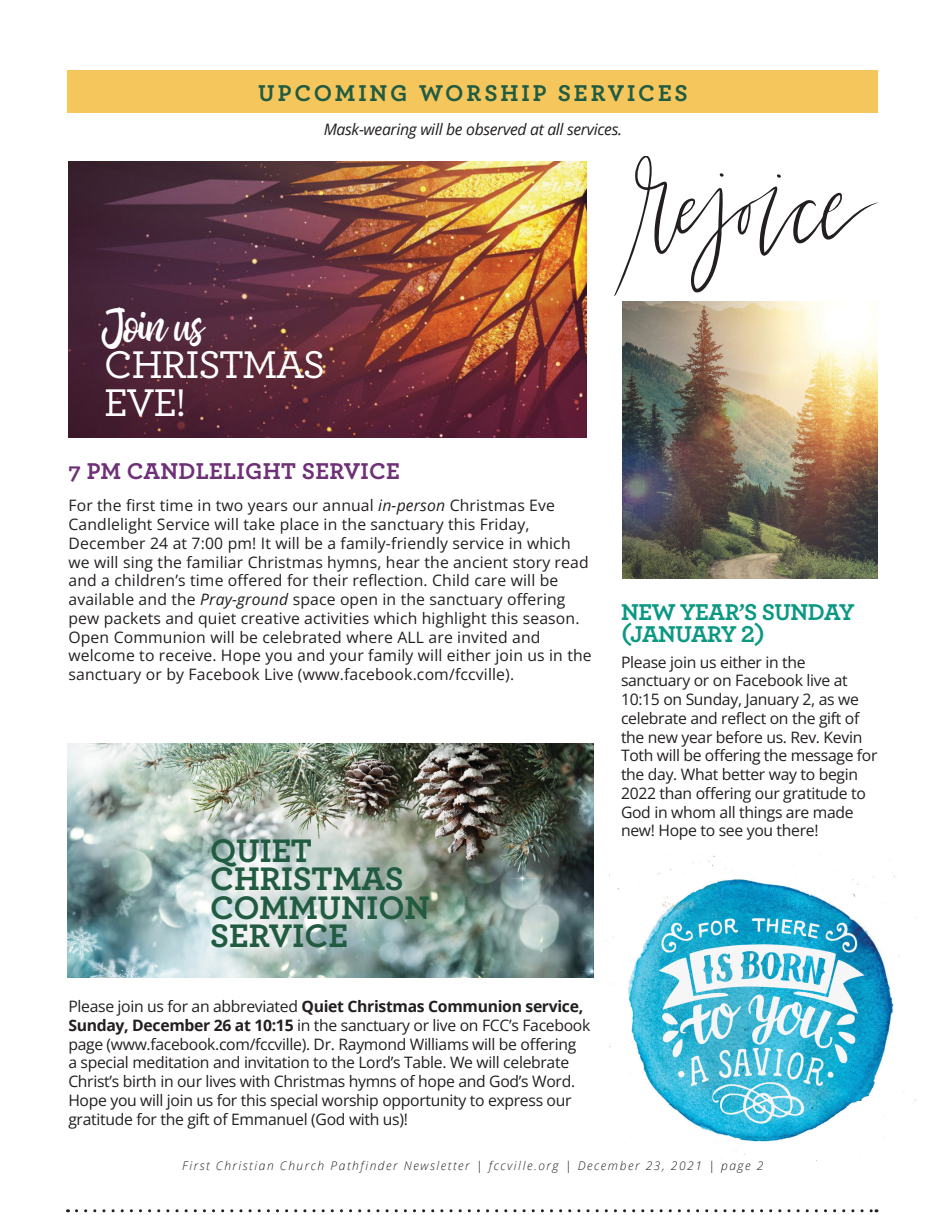
<style>
.page{position:relative;width:945px;height:1215px;background:#fff}
.page>*{position:absolute;margin:0;border:0;box-sizing:border-box;transform-origin:0 0}
.Body_copy{font:42.6px "bhatoshine";letter-spacing:-.03em;color:#fff}
.Body_copy-2{font:500 40.5px "Archer";letter-spacing:-.035em;color:#fff}
.Body_copy-3{font:700 34.2px/28.5px "Archer";color:#215b41}
.Body_copy-4{font:700 24px/22.5px "Archer";letter-spacing:-.02em;color:#0b9883}
.Body_copy-5{font:700 24px "Archer";letter-spacing:.12em;color:#215b41}
.Body_copy-6{font:700 24px "Archer";letter-spacing:.01em;color:#6e3076}
.Body_copy-7{font:15.75px/18.8px "Open Sans";letter-spacing:-.02em;color:#231f20}
.Body_copy-8{font:15.75px/18.8px "Open Sans";letter-spacing:.01em;color:#231f20}
.Body_copy-9{font:italic 15.75px "Open Sans";letter-spacing:-.02em;color:#231f20}
.t1{font:italic 300 12px "Open Sans";letter-spacing:.13em;color:#231f20}
.s1{font-style:italic}
.s2{font-weight:700}
</style>
<div class="page">
<img style="left:605px;top:854px;width:311px;height:307px">
<img style="left:68px;top:161px;width:518px;height:277px">
<img style="left:68px;top:743px;width:526px;height:235px">
<img style="left:623px;top:302px;width:255px;height:276px">
<div style="left:68px;top:70px;width:810px;height:43px;background:#f5c65c"></div>
<svg style="left:76px;top:1209px;width:801px;height:3px"></svg>
<svg style="left:614px;top:156px;width:264px;height:139px"></svg>
<p class="Body_copy-5" style="left:258px;top:74px;width:431px">UPCOMING WORSHIP SERVICES</p>
<p class="Body_copy-9" style="left:324px;top:118px;width:300px">Mask-wearing will be observed at all services.</p>
<p class="Body_copy" style="left:104px;top:294px;width:101px">Join us</p>
<p class="Body_copy-2" style="left:104px;top:335px;width:222px">CHRISTMAS</p>
<p class="Body_copy-2" style="left:104px;top:373px;width:84px">EVE!</p>
<p class="Body_copy-6" style="left:68px;top:452px;width:333px">7 PM CANDLELIGHT SERVICE</p>
<p class="Body_copy-8" style="left:68px;top:496px;width:525px">For the first time in two years our annual <span class="s1">in-person</span> Christmas Eve Candlelight Service will take place in the sanctuary this Friday, December 24 at 7:00 pm! It will be a family-friendly service in which we will sing the familiar Christmas hymns, hear the ancient story read and a children’s time offered for their reflection. Child care will be available and the <span class="s1">Pray-ground</span> space open in the sanctuary offering pew packets and quiet creative activities which highlight this season.<br>Open Communion will be celebrated where ALL are invited and welcome to receive. Hope you and your family will either join us in the sanctuary or by Facebook Live (www.facebook.com/fccville).</p>
<p class="Body_copy-3" style="left:210px;top:834px;width:222px">QUIET<br>CHRISTMAS<br>COMMUNION<br>SERVICE</p>
<p class="Body_copy-7" style="left:68px;top:997px;width:524px">Please join us for an abbreviated <span class="s2">Quiet Christmas Communion service, Sunday, December 26 at 10:15</span> in the sanctuary or live on FCC’s Facebook page (www.facebook.com/fccville). Dr. Raymond Williams will be offering<br>a special meditation and invitation to the Lord’s Table. We will celebrate Christ’s birth in our lives with Christmas hymns of hope and God’s Word.<br>Hope you will join us for this special worship opportunity to express our gratitude for the gift of Emmanuel (God with us)!</p>
<p class="Body_copy-4" style="left:621px;top:599px;width:235px">NEW YEAR’S SUNDAY (JANUARY 2)</p>
<p class="Body_copy-7" style="left:621px;top:652px;width:258px">Please join us either in the sanctuary or on Facebook live at<br>10:15 on Sunday, January 2, as we celebrate and reflect on the gift of the new year before us. Rev. Kevin<br>Toth will be offering the message for the day. What better way to begin<br>2022 than offering our gratitude to<br>God in whom all things are made new! Hope to see you there!</p>
<p class="t1" style="left:182px;top:1158px;width:583px">First Christian Church Pathfinder Newsletter | fccville.org | December 23, 2021 | page 2</p>
</div>
